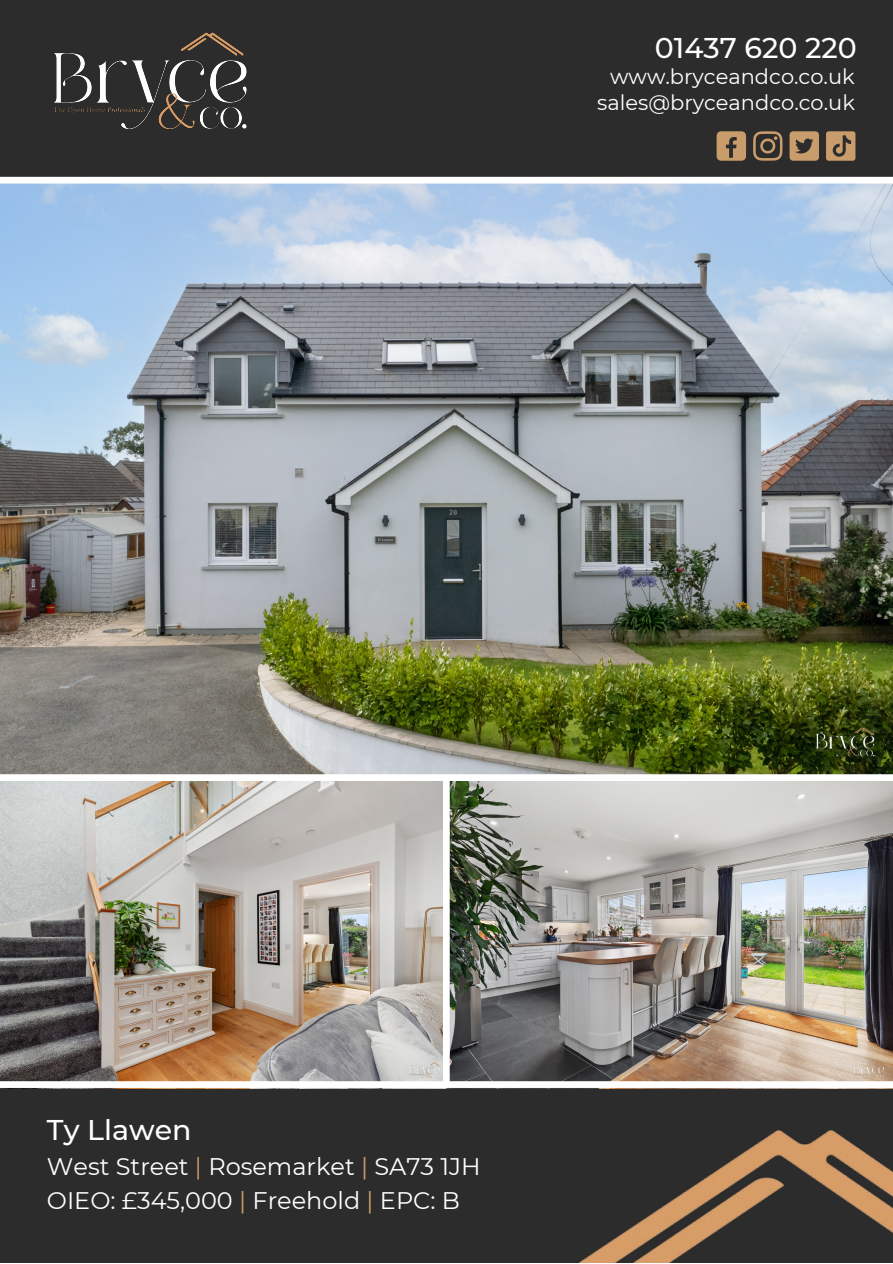
<style>
.page{position:relative;width:893px;height:1264px;background:#fff}
.page>*{position:absolute;margin:0;border:0;box-sizing:border-box;transform-origin:0 0}
.t1{font:500 28.5px "Montserrat";color:#fff}
.t2{font:24px "Montserrat";color:#fff}
.t3{font:21px "Montserrat";color:#fff}
.s1{color:#c99c6b}
</style>
<div class="page">
<div style="left:0;top:0;width:892px;height:1262px;background:#2c2c2c"></div>
<img style="left:0;top:183px;width:892px;height:898px">
<div style="left:0;top:774px;width:892px;height:7px;background:#fff"></div>
<div style="left:443px;top:777px;width:6px;height:307px;background:#fff"></div>
<div style="left:0;top:1081px;width:892px;height:6px;background:#fff"></div>
<img style="left:53px;top:32px;width:194px;height:97px">
<img style="left:579px;top:1130px;width:313px;height:132px">
<div style="left:0;top:177px;width:892px;height:6px;background:#fff"></div>
<div style="left:716px;top:131px;width:30px;height:30px;background:#c99c6b;border-radius:4px"></div>
<svg style="left:726px;top:137px;width:10px;height:21px"></svg>
<div style="left:789px;top:131px;width:29px;height:30px;background:#c99c6b;border-radius:4px"></div>
<svg style="left:795px;top:138px;width:18px;height:15px"></svg>
<svg style="left:753px;top:131px;width:29px;height:30px"></svg>
<svg style="left:826px;top:131px;width:29px;height:30px"></svg>
<p class="t1" style="left:655px;top:30px;width:203px">01437 620 220</p>
<p class="t3" style="left:597px;top:89px;width:259px">sales@bryceandco.co.uk</p>
<p class="t3" style="left:610px;top:64px;width:246px">www.bryceandco.co.uk</p>
<p class="t1" style="left:47px;top:1112px;width:146px">Ty Llawen</p>
<p class="t2" style="left:47px;top:1151px;width:435px">West Street <span class="s1">|</span> Rosemarket <span class="s1">|</span> SA73 1JH</p>
<p class="t2" style="left:47px;top:1185px;width:414px">OIEO: £345,000 <span class="s1">|</span> Freehold <span class="s1">|</span> EPC: B</p>
</div>
